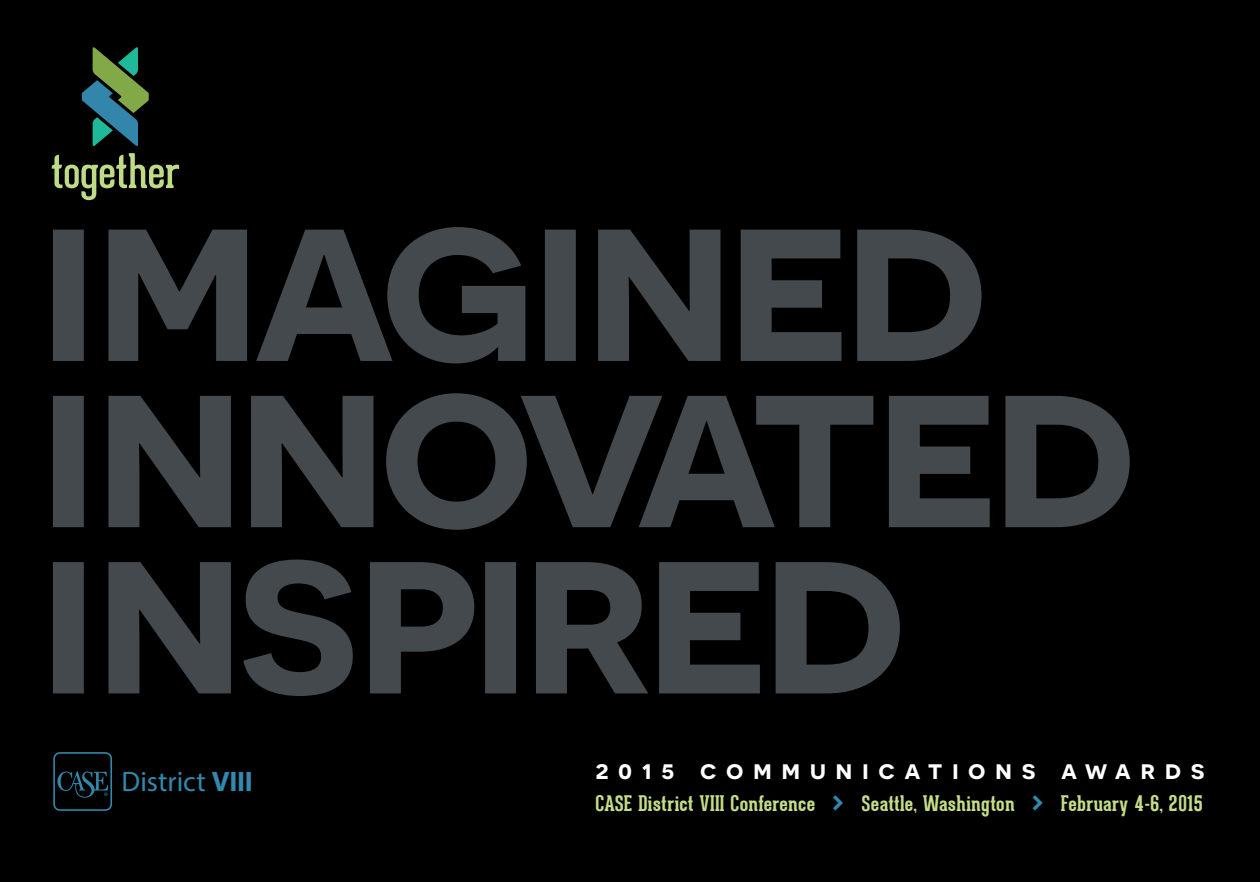
<style>
.page{position:relative;width:1260px;height:882px;background:#000}
.page>*{position:absolute;margin:0;border:0;box-sizing:border-box;transform-origin:0 0}
.t1{font:28.18px "Myriad Pro";color:#318aae}
.t2{font:600 26.25px "Novecentosanswide";letter-spacing:.36em;color:#fff}
.t3{font:700 21px "Geared Slab";letter-spacing:.015em;color:#c5dd86}
.s1{font-weight:700}
.s2{font-size:36.75px;color:#318aae}
</style>
<div class="page">
<svg style="left:53px;top:560px;width:847px;height:136px;fill:#43494d"></svg>
<svg style="left:53px;top:393px;width:1077px;height:137px;fill:#43494d"></svg>
<svg style="left:53px;top:227px;width:929px;height:137px;fill:#43494d"></svg>
<svg style="left:52px;top:153px;width:127px;height:47px"></svg>
<svg style="left:82px;top:47px;width:67px;height:99px"></svg>
<svg style="left:53px;top:752px;width:59px;height:59px"></svg>
<h1 class="t1" style="left:122px;top:764px;width:133px">District <span class="s1">VIII</span></h1>
<p class="t2" style="left:595px;top:754px;width:611px">2015 communications awards</p>
<p class="t3" style="left:595px;top:790px;width:609px">CASE District VIII Conference <span class="s2">&gt;</span> Seattle, Washington <span class="s2">&gt;</span> February 4-6, 2015</p>
</div>
